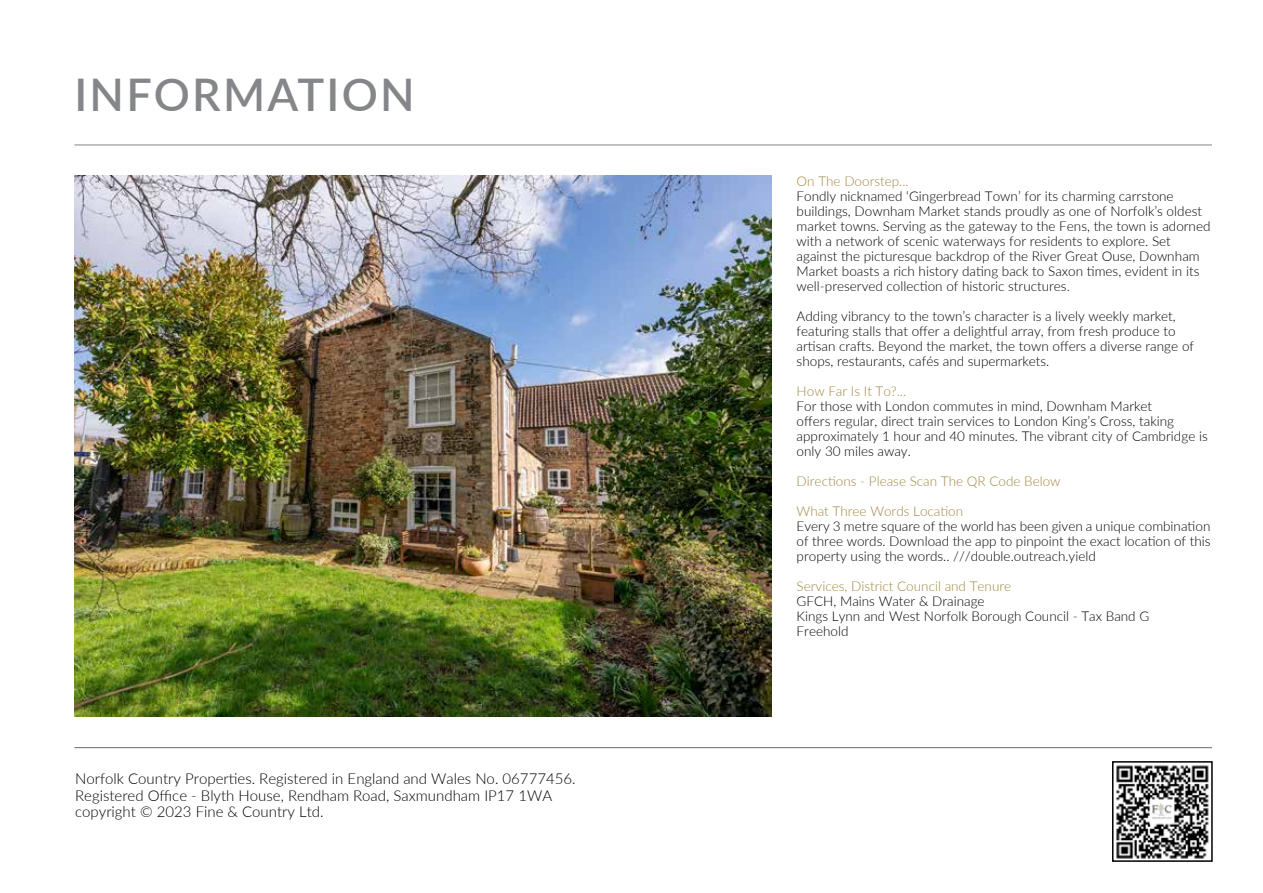
<style>
.page{position:relative;width:1263px;height:893px;background:#fff}
.page>*{position:absolute;margin:0;border:0;box-sizing:border-box;transform-origin:0 0}
.t1{font:600 45px "Lato";letter-spacing:.05em;color:#858689}
.t2{font:300 15px/16.5px "Lato";color:#000}
.t3{font:300 13.5px/15px "Lato";color:#000}
.t4{font:300 13.5px "Lato";color:#a18641}
.t5{font:300 13.5px "Lato";color:#a18642}
</style>
<div class="page">
<hr style="left:74px;top:747px;width:1138px;height:1px;background:#000">
<hr style="left:74px;top:145px;width:1138px;height:1px;background:#858689">
<img style="left:74px;top:175px;width:697px;height:541px">
<img style="left:1116px;top:765px;width:93px;height:94px">
<div style="left:1112px;top:761px;width:101px;height:101px;border:2px solid #000"></div>
<h1 class="t1" style="left:74px;top:62px;width:342px">INFORMATION</h1>
<p class="t2" style="left:75px;top:770px;width:502px">Norfolk Country Properties. Registered in England and Wales No. 06777456.<br>Registered Office - Blyth House, Rendham Road, Saxmundham IP17 1WA copyright © 2023 Fine &amp; Country Ltd.</p>
<p class="t4" style="left:797px;top:172px;width:114px">On The Doorstep...</p>
<p class="t3" style="left:797px;top:188px;width:415px">Fondly nicknamed ‘Gingerbread Town’ for its charming carrstone buildings, Downham Market stands proudly as one of Norfolk’s oldest market towns. Serving as the gateway to the Fens, the town is adorned with a network of scenic waterways for residents to explore. Set against the picturesque backdrop of the River Great Ouse, Downham Market boasts a rich history dating back to Saxon times, evident in its well-preserved collection of historic structures.</p>
<p class="t3" style="left:797px;top:308px;width:399px">Adding vibrancy to the town’s character is a lively weekly market, featuring stalls that offer a delightful array, from fresh produce to artisan crafts. Beyond the market, the town offers a diverse range of shops, restaurants, cafés and supermarkets.</p>
<p class="t4" style="left:797px;top:382px;width:111px">How Far Is It To?...</p>
<p class="t3" style="left:797px;top:398px;width:413px">For those with London commutes in mind, Downham Market<br>offers regular, direct train services to London King’s Cross, taking approximately 1 hour and 40 minutes. The vibrant city of Cambridge is only 30 miles away.</p>
<p class="t4" style="left:797px;top:472px;width:265px">Directions - Please Scan The QR Code Below</p>
<p class="t5" style="left:797px;top:502px;width:168px">What Three Words Location</p>
<p class="t3" style="left:797px;top:518px;width:415px;text-align:justify">Every 3 metre square of the world has been given a unique combination of three words. Download the app to pinpoint the exact location of this property using the words.. ///double.outreach.yield</p>
<p class="t4" style="left:797px;top:577px;width:216px">Services, District Council and Tenure</p>
<p class="t3" style="left:797px;top:593px;width:354px">GFCH, Mains Water &amp; Drainage<br>Kings Lynn and West Norfolk Borough Council - Tax Band G<br>Freehold</p>
</div>
